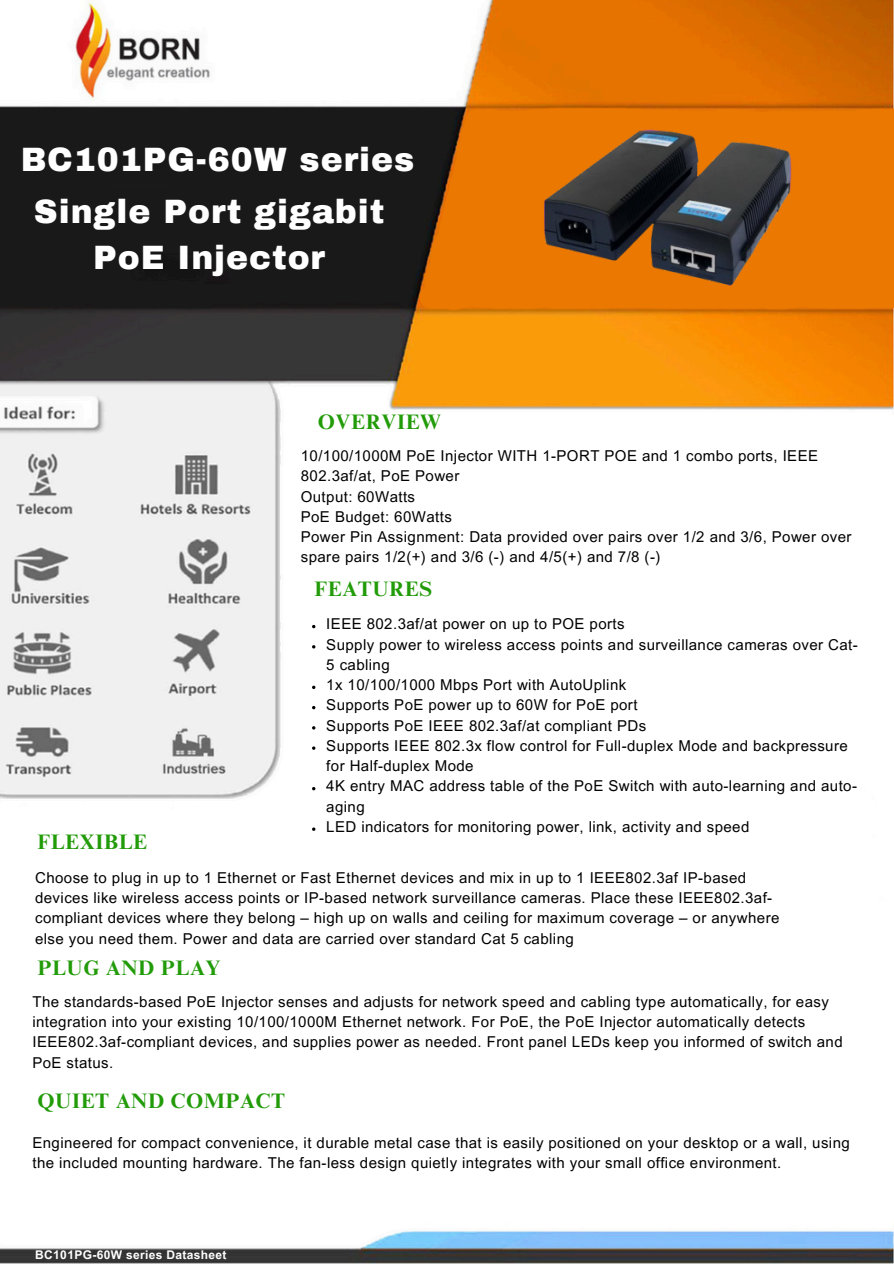
<style>
.page{position:relative;width:894px;height:1264px;background:#fff}
.page>*{position:absolute;margin:0;border:0;box-sizing:border-box;transform-origin:0 0}
.t1{font:900 33px/46.2px "Archivo";letter-spacing:.03em;color:#fff;text-align:center}
.t2{font:700 21px "Times NRMT Pro";letter-spacing:.03em;color:#229b09}
.t3{font:15px/20.2px "Arial MT Pro";letter-spacing:.03em;color:#000}
.t4{font:700 12px "Arial MT Pro";letter-spacing:.03em;color:#fff}
</style>
<div class="page">
<img style="left:0;top:0;width:893px;height:1263px">
<svg style="left:312px;top:685px;width:3px;height:4px"></svg>
<img style="left:532px;top:128px;width:271px;height:168px">
<p class="t1" style="left:21px;top:137px;width:395px">BC101PG-60W series</p>
<h3 class="t1" style="left:34px;top:188px;width:352px">Single Port gigabit<br>PoE Injector</h3>
<h1 class="t2" style="left:317px;top:413px;width:125px">OVERVIEW</h1>
<h1 class="t3" style="left:301px;top:447px;width:552px">10/100/1000M PoE Injector WITH 1-PORT POE and 1 combo ports, IEEE 802.3af/at, PoE Power<br>Output: 60Watts<br>PoE Budget: 60Watts<br>Power Pin Assignment: Data provided over pairs over 1/2 and 3/6, Power over spare pairs 1/2(+) and 3/6 (-) and 4/5(+) and 7/8 (-)</h1>
<h3 class="t2" style="left:37px;top:834px;width:111px">FLEXIBLE</h3>
<p class="t2" style="left:314px;top:581px;width:119px">FEATURES</p>
<p class="t3" style="left:326px;top:616px;width:300px">IEEE 802.3af/at power on up to POE ports</p>
<h2 class="t3" style="left:326px;top:636px;width:533px">Supply power to wireless access points and surveillance cameras over Cat-<br>5 cabling</h2>
<h3 class="t3" style="left:326px;top:676px;width:301px">1x 10/100/1000 Mbps Port with AutoUplink</h3>
<h2 class="t3" style="left:326px;top:697px;width:312px">Supports PoE power up to 60W for PoE port</h2>
<h2 class="t3" style="left:326px;top:717px;width:321px">Supports PoE IEEE 802.3af/at compliant PDs</h2>
<p class="t3" style="left:326px;top:737px;width:523px">Supports IEEE 802.3x flow control for Full-duplex Mode and backpressure for Half-duplex Mode</p>
<p class="t3" style="left:326px;top:778px;width:532px">4K entry MAC address table of the PoE Switch with auto-learning and auto&shy;aging</p>
<p class="t3" style="left:326px;top:818px;width:424px">LED indicators for monitoring power, link, activity and speed</p>
<p class="t3" style="left:35px;top:869px;width:745px">Choose to plug in up to 1 Ethernet or Fast Ethernet devices and mix in up to 1 IEEE802.3af IP-based devices like wireless access points or IP-based network surveillance cameras. Place these IEEE802.3af&shy;compliant devices where they belong – high up on walls and ceiling for maximum coverage – or anywhere else you need them. Power and data are carried over standard Cat 5 cabling</p>
<h2 class="t2" style="left:37px;top:960px;width:185px">PLUG AND PLAY</h2>
<p class="t3" style="left:32px;top:993px;width:811px">The standards-based PoE Injector senses and adjusts for network speed and cabling type automatically, for easy integration into your existing 10/100/1000M Ethernet network. For PoE, the PoE Injector automatically detects IEEE802.3af-compliant devices, and supplies power as needed. Front panel LEDs keep you informed of switch and PoE status.</p>
<h3 class="t2" style="left:37px;top:1092px;width:249px">QUIET AND COMPACT</h3>
<p class="t3" style="left:32px;top:1134px;width:818px">Engineered for compact convenience, it durable metal case that is easily positioned on your desktop or a wall, using the included mounting hardware. The fan-less design quietly integrates with your small office environment.</p>
<p class="t4" style="left:35px;top:1249px;width:193px">BC101PG-60W series Datasheet</p>
</div>
